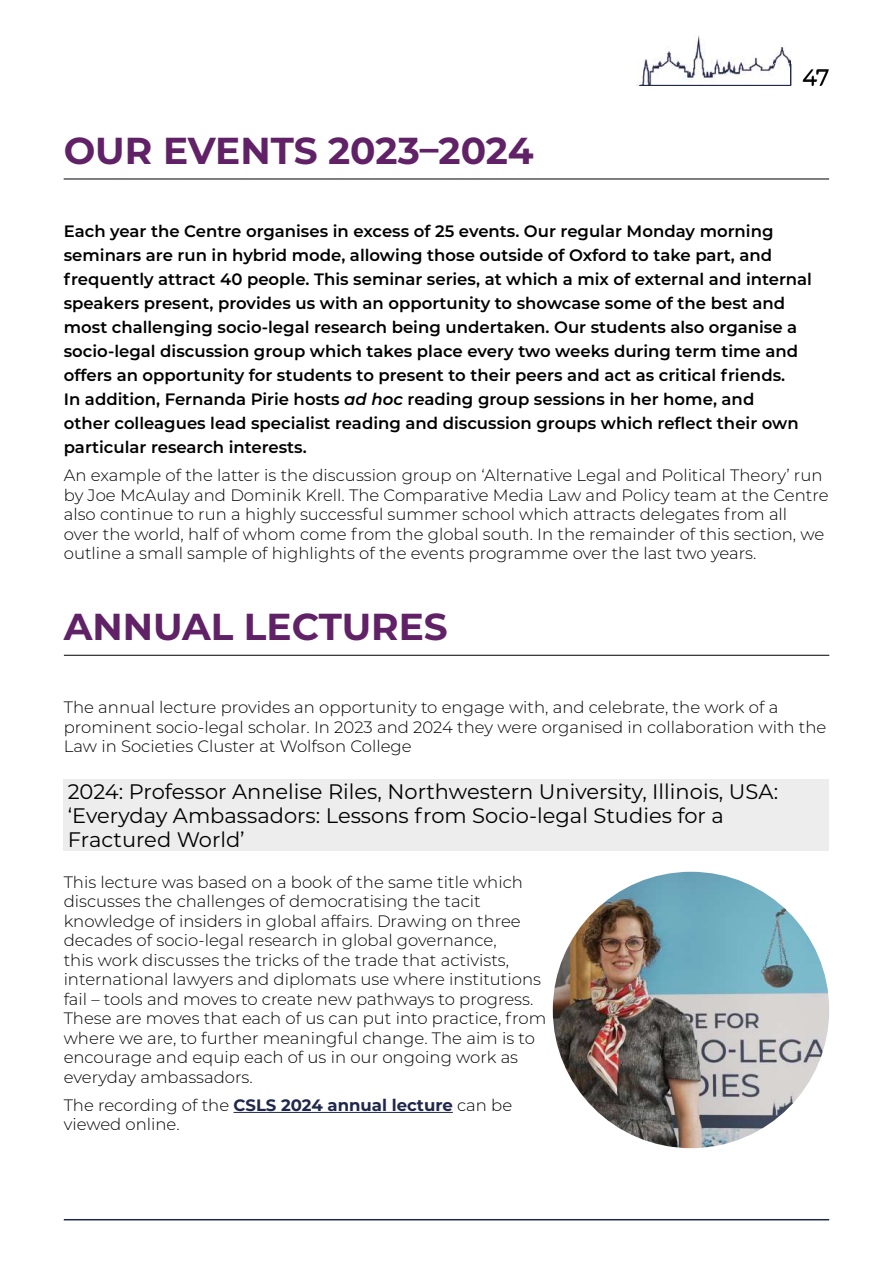
<style>
.page{position:relative;width:893px;height:1263px;background:#fff}
.page>*{position:absolute;margin:0;border:0;box-sizing:border-box;transform-origin:0 0}
.t1{font:700 37.5px "Montserrat";color:#602167}
.t2{font:22.5px "Montserrat";color:#000}
.t3{font:21px/24px "Montserrat";color:#000}
.t4{font:300 16.5px/19.5px "Montserrat";color:#000}
.t5{font:600 16.5px/24px "Montserrat";color:#000}
.s1{font-style:italic}
.s2{font-weight:700;color:#1f274b}
</style>
<div class="page">
<img style="left:636px;top:35px;width:155px;height:51px">
<hr style="left:64px;top:1219px;width:765px;height:1px;background:#1f274b">
<hr style="left:639px;top:85px;width:152px;height:1px;background:#1f274b">
<svg style="left:790px;top:64px;width:1px;height:21px"></svg>
<hr style="left:64px;top:179px;width:765px;height:1px;background:#000">
<hr style="left:234px;top:1112px;width:219px;height:1px;background:#1f274b">
<hr style="left:64px;top:655px;width:765px;height:1px;background:#000">
<img style="left:553px;top:872px;width:276px;height:276px;border-radius:138px">
<div style="left:64px;top:779px;width:765px;height:71px;background:#ededed"></div>
<h1 class="t1" style="left:64px;top:124px;width:471px">OUR EVENTS 2023–2024</h1>
<h2 class="t2" style="left:802px;top:62px;width:28px">47</h2>
<p class="t5" style="left:64px;top:218px;width:750px">Each year the Centre organises in excess of 25 events. Our regular Monday morning seminars are run in hybrid mode, allowing those outside of Oxford to take part, and frequently attract 40 people. This seminar series, at which a mix of external and internal speakers present, provides us with an opportunity to showcase some of the best and most challenging socio-legal research being undertaken. Our students also organise a socio-legal discussion group which takes place every two weeks during term time and offers an opportunity for students to present to their peers and act as critical friends.<br>In addition, Fernanda Pirie hosts <span class="s1">ad hoc</span> reading group sessions in her home, and<br>other colleagues lead specialist reading and discussion groups which reflect their own particular research interests.</p>
<p class="t4" style="left:64px;top:465px;width:766px">An example of the latter is the discussion group on ‘Alternative Legal and Political Theory’ run by Joe McAulay and Dominik Krell. The Comparative Media Law and Policy team at the Centre also continue to run a highly successful summer school which attracts delegates from all<br>over the world, half of whom come from the global south. In the remainder of this section, we outline a small sample of highlights of the events programme over the last two years.</p>
<h1 class="t1" style="left:64px;top:600px;width:386px">ANNUAL LECTURES</h1>
<p class="t4" style="left:64px;top:697px;width:764px">The annual lecture provides an opportunity to engage with, and celebrate, the work of a prominent socio-legal scholar. In 2023 and 2024 they were organised in collaboration with the<br>Law in Societies Cluster at Wolfson College</p>
<p class="t3" style="left:68px;top:779px;width:712px">2024: Professor Annelise Riles, Northwestern University, Illinois, USA: ‘Everyday Ambassadors: Lessons from Socio-legal Studies for a<br>Fractured World’</p>
<p class="t4" style="left:64px;top:871px;width:484px">This lecture was based on a book of the same title which discusses the challenges of democratising the tacit knowledge of insiders in global affairs. Drawing on three decades of socio-legal research in global governance,<br>this work discusses the tricks of the trade that activists, international lawyers and diplomats use where institutions fail – tools and moves to create new pathways to progress.<br>These are moves that each of us can put into practice, from where we are, to further meaningful change. The aim is to encourage and equip each of us in our ongoing work as everyday ambassadors.</p>
<p class="t4" style="left:64px;top:1095px;width:450px">The recording of the <span class="s2">CSLS 2024 annual lecture</span> can be viewed online.</p>
</div>
